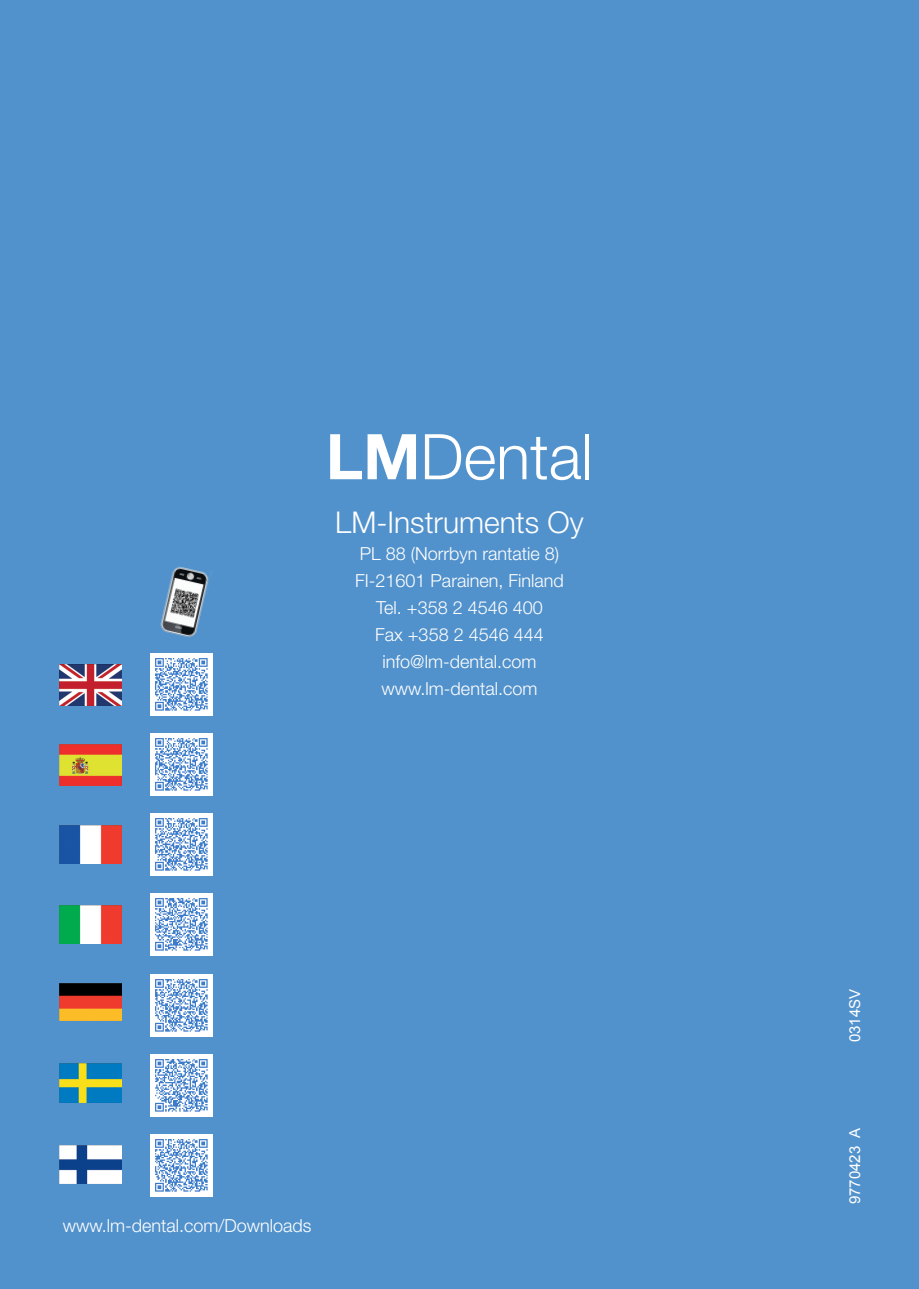
<style>
.page{position:relative;width:919px;height:1289px;background:#fff}
.page>*{position:absolute;margin:0;border:0;box-sizing:border-box;transform-origin:0 0}
.Pluppar{font:300 63px "Helvetica Neue LT Pro";color:#fff}
.t1{font:300 30px "Helvetica Neue LT Pro";color:#fff}
.t2{font:300 18px "Helvetica Neue LT Pro";color:#fff}
.Pluppar-2{font:15px "Arial";color:#fff}
.s1{font-weight:700}
</style>
<div class="page">
<div style="left:0;top:0;width:918px;height:1288px;background:#5292cc"></div>
<img style="left:60px;top:906px;width:62px;height:37px">
<img style="left:60px;top:1063px;width:62px;height:39px">
<img style="left:60px;top:1145px;width:62px;height:38px">
<img style="left:60px;top:983px;width:62px;height:37px">
<img style="left:60px;top:825px;width:62px;height:39px">
<img style="left:60px;top:744px;width:62px;height:41px">
<img style="left:60px;top:664px;width:62px;height:41px">
<img style="left:150px;top:653px;width:62px;height:62px">
<img style="left:150px;top:1134px;width:62px;height:62px">
<img style="left:150px;top:974px;width:62px;height:62px">
<img style="left:150px;top:894px;width:62px;height:62px">
<img style="left:150px;top:813px;width:62px;height:62px">
<img style="left:150px;top:733px;width:62px;height:62px">
<img style="left:150px;top:1054px;width:62px;height:62px">
<img style="left:157px;top:561px;width:56px;height:79px">
<p class="Pluppar" style="left:326px;top:418px;width:269px"><span class="s1">LM</span>Dental</p>
<p class="t1" style="left:335px;top:504px;width:250px">LM-Instruments Oy</p>
<p class="t2" style="left:360px;top:543px;width:201px">PL 88 (Norrbyn rantatie 8)</p>
<p class="t2" style="left:355px;top:570px;width:210px">FI-21601 Parainen, Finland</p>
<p class="t2" style="left:376px;top:597px;width:168px">Tel. +358 2 4546 400</p>
<p class="t2" style="left:375px;top:624px;width:170px">Fax +358 2 4546 444</p>
<p class="t2" style="left:382px;top:651px;width:155px">info@lm-dental.com</p>
<p class="t2" style="left:381px;top:678px;width:157px">www.lm-dental.com</p>
<p class="t2" style="left:63px;top:1214px;width:250px">www.lm-dental.com/Downloads</p>
<p class="Pluppar-2" style="left:845px;top:1042px;width:55px;rotate:-90deg">0314SV</p>
<p class="Pluppar-2" style="left:845px;top:1204px;width:77px;rotate:-90deg">9770423 A</p>
</div>
